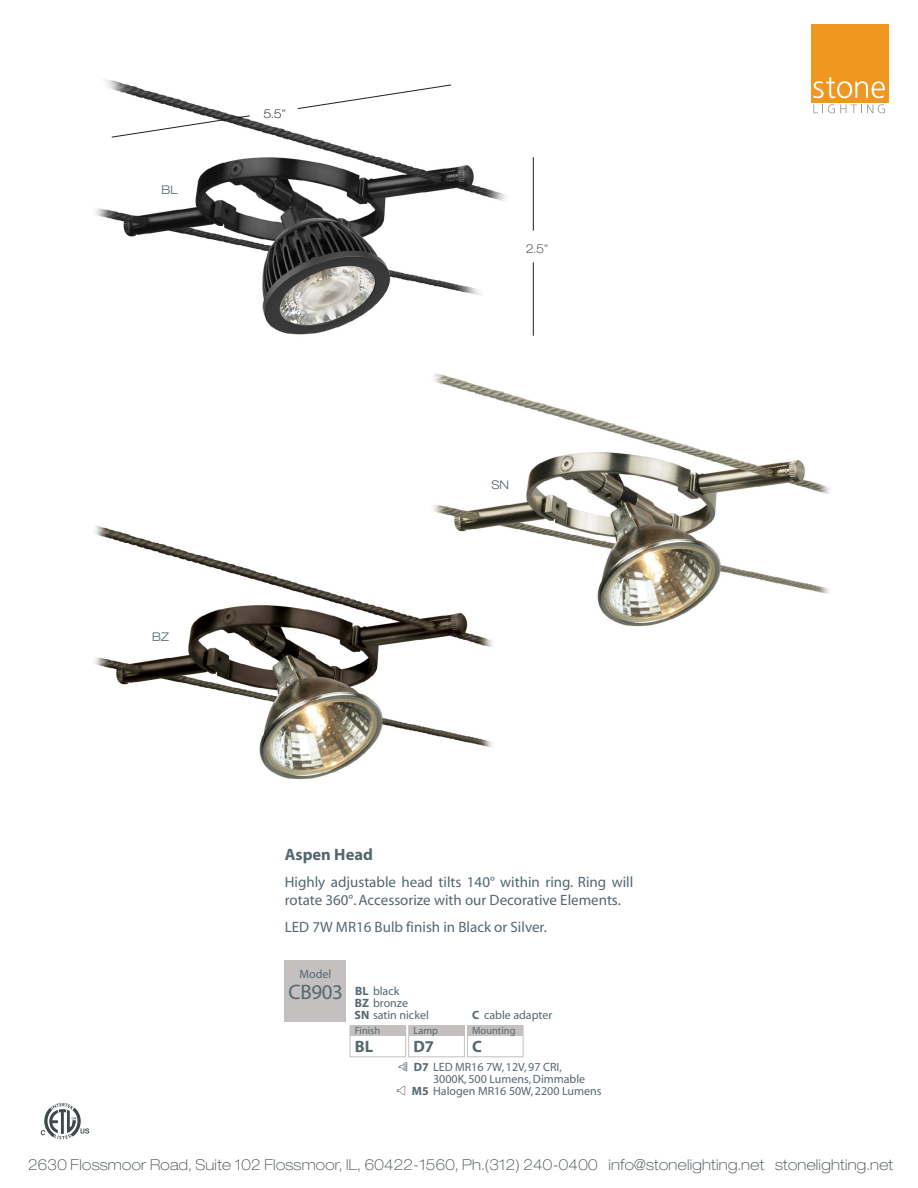
<style>
.page{position:relative;width:918px;height:1188px;background:#fff}
.page>*{position:absolute;margin:0;border:0;box-sizing:border-box;transform-origin:0 0}
.t1{font:21px "Myriad";letter-spacing:-.02em;color:#556770}
.t2{font:700 16.5px "Myriad";color:#54666f}
.t3{font:700 16.5px "Myriad";color:#556770}
.t4{font:100 expanded 15px "Helvetica Neue LT Std";letter-spacing:.02em;color:#3f484b}
.t5{font:15px/18px "Myriad";color:#54666f}
.t6{font:15px "Myriad";color:#556770}
.t7{font:12px/12px "Myriad";color:#556770}
.t8{font:300 expanded 12px "Helvetica Neue LT Std";color:#556770}
.t9{font:100 expanded 12px "Helvetica Neue LT Std";color:#231f20}
.t10{font:100 expanded 12px "Helvetica Neue LT Std";color:#000}
.t11{font:10.5px "Myriad";color:#556770}
.s1{font-weight:700}
</style>
<div class="page">
<img style="left:95px;top:79px;width:438px;height:257px">
<hr style="left:533px;top:157px;width:1px;height:74px;background:#231f20">
<hr style="left:533px;top:262px;width:1px;height:74px;background:#231f20">
<svg style="left:111px;top:115px;width:139px;height:23px"></svg>
<svg style="left:297px;top:84px;width:155px;height:25px"></svg>
<svg style="left:813px;top:104px;width:72px;height:9px"></svg>
<div style="left:811px;top:24px;width:78px;height:78px;background:#ef9720"></div>
<svg style="left:813px;top:77px;width:72px;height:21px"></svg>
<svg style="left:41px;top:1103px;width:48px;height:36px"></svg>
<div style="left:350px;top:1025px;width:56px;height:32px;border:1px solid #c3c0bf"></div>
<div style="left:350px;top:1026px;width:56px;height:10px;background:#c3c0bf"></div>
<div style="left:408px;top:1025px;width:57px;height:32px;border:1px solid #c3c0bf"></div>
<div style="left:409px;top:1026px;width:55px;height:10px;background:#c3c0bf"></div>
<div style="left:467px;top:1025px;width:56px;height:32px;border:1px solid #c3c0bf"></div>
<div style="left:467px;top:1026px;width:56px;height:10px;background:#c3c0bf"></div>
<div style="left:285px;top:961px;width:61px;height:61px;background:#c3c0bf"></div>
<svg style="left:396px;top:1086px;width:9px;height:9px"></svg>
<svg style="left:398px;top:1062px;width:9px;height:9px"></svg>
<img style="left:433px;top:373px;width:397px;height:254px">
<img style="left:94px;top:513px;width:410px;height:267px">
<p class="t8" style="left:161px;top:183px;width:18px">BL</p>
<p class="t10" style="left:264px;top:107px;width:24px">5.5”</p>
<p class="t9" style="left:526px;top:241px;width:24px">2.5”</p>
<p class="t8" style="left:152px;top:630px;width:18px">BZ</p>
<p class="t8" style="left:491px;top:477px;width:19px">SN</p>
<h2 class="t2" style="left:285px;top:846px;width:90px">Aspen Head</h2>
<p class="t5" style="left:285px;top:873px;width:350px">Highly adjustable head tilts 140° within ring. Ring will rotate 360°. Accessorize with our Decorative Elements.</p>
<p class="t6" style="left:285px;top:919px;width:264px">LED 7W MR16 Bulb finish in Black or Silver.</p>
<p class="t7" style="left:300px;top:968px;width:33px">Model</p>
<h1 class="t1" style="left:289px;top:981px;width:56px">CB903</h1>
<p class="t7" style="left:355px;top:986px;width:76px"><span class="s1">BL</span> black<br><span class="s1">BZ</span> bronze<br><span class="s1">SN</span> satin nickel</p>
<p class="t11" style="left:355px;top:1025px;width:27px">Finish</p>
<h2 class="t3" style="left:355px;top:1038px;width:20px">BL</h2>
<p class="t11" style="left:413px;top:1025px;width:26px">Lamp</p>
<h2 class="t3" style="left:413px;top:1038px;width:22px">D7</h2>
<p class="t7" style="left:472px;top:1010px;width:82px"><span class="s1">C</span> cable adapter</p>
<p class="t11" style="left:472px;top:1025px;width:45px">Mounting</p>
<h2 class="t3" style="left:472px;top:1038px;width:11px">C</h2>
<p class="t7" style="left:412px;top:1055px;width:191px;line-height:24px"><span class="s1">D7</span> LED MR16 7W, 12V, 97 CRI,<br><span class="s1">M5</span> Halogen MR16 50W, 2200 Lumens</p>
<p class="t7" style="left:433px;top:1073px;width:154px">3000K, 500 Lumens, Dimmable</p>
<p class="t4" style="left:28px;top:1155px;width:866px">2630 Flossmoor Road, Suite 102 Flossmoor, IL, 60422-1560, Ph.(312) 240-0400 info@stonelighting.net stonelighting.net</p>
</div>
